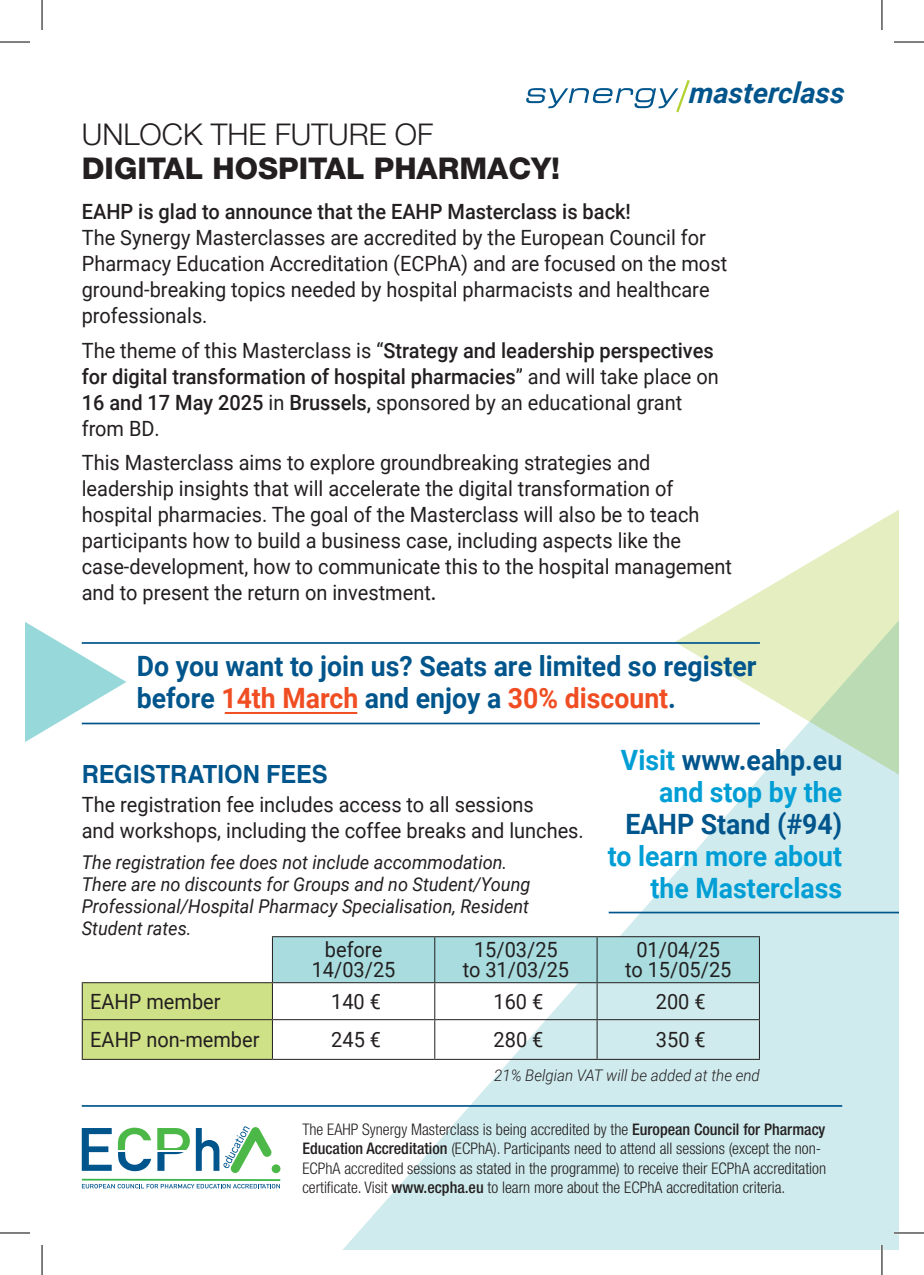
<style>
.page{position:relative;width:924px;height:1275px;background:#fff}
.page>*{position:absolute;margin:0;border:0;box-sizing:border-box;transform-origin:0 0}
.t1{font:800 30px "Helvetica Neue LT Std";color:#231f20}
.t2{font:300 30px "Helvetica Neue LT Std";color:#231f20}
.t3{font:italic 700 28.8px "Roboto";color:#00558c}
.t4{font:700 28px/32px "Roboto";color:#00558c;scale:.95 1}
.t5{font:700 28px/32px "Roboto";color:#009ed5;text-align:right;scale:.95 1}
.t6{font:700 25px "Helvetica";color:#00558c;scale:.95 1}
.t7{font:21px/26px "Roboto";color:#231f20;scale:.95 1}
.t8{font:500 21px/26px "Roboto";color:#231f20;scale:.95 1}
.t9{font:italic 19px/22px "Roboto";color:#231f20;scale:.95 1}
.t10{font:300 condensed 16px/19.2px "Helvetica Neue LT Std";color:#231f20}
.t11{font:italic 300 16px "Roboto";color:#231f20;scale:.95 1}
.s1{font-weight:400}
.s2{font-weight:500}
.s3{color:#f04d22}
.s4{color:#00558c}
</style>
<div class="page">
<svg style="left:342px;top:712px;width:556px;height:538px;fill:#d0ebed"></svg>
<svg style="left:674px;top:510px;width:224px;height:271px"></svg>
<svg style="left:83px;top:937px;width:675px;height:121px"></svg>
<hr style="left:272px;top:936px;width:162px;height:1px;background:#231f20">
<hr style="left:272px;top:937px;width:1px;height:45px;background:#231f20">
<hr style="left:434px;top:936px;width:163px;height:1px;background:#231f20">
<hr style="left:434px;top:937px;width:1px;height:45px;background:#231f20">
<hr style="left:597px;top:936px;width:162px;height:1px;background:#231f20">
<hr style="left:596px;top:937px;width:1px;height:45px;background:#231f20">
<hr style="left:758px;top:937px;width:1px;height:45px;background:#231f20">
<hr style="left:82px;top:982px;width:190px;height:1px;background:#231f20">
<hr style="left:82px;top:983px;width:1px;height:36px;background:#231f20">
<hr style="left:272px;top:982px;width:162px;height:1px;background:#231f20">
<hr style="left:272px;top:983px;width:1px;height:36px;background:#231f20">
<hr style="left:434px;top:982px;width:163px;height:1px;background:#231f20">
<hr style="left:434px;top:983px;width:1px;height:36px;background:#231f20">
<hr style="left:597px;top:982px;width:162px;height:1px;background:#231f20">
<hr style="left:596px;top:983px;width:1px;height:36px;background:#231f20">
<hr style="left:758px;top:983px;width:1px;height:36px;background:#231f20">
<hr style="left:82px;top:1019px;width:190px;height:1px;background:#231f20">
<hr style="left:82px;top:1020px;width:1px;height:38px;background:#231f20">
<hr style="left:272px;top:1019px;width:162px;height:1px;background:#231f20">
<hr style="left:272px;top:1020px;width:1px;height:38px;background:#231f20">
<hr style="left:434px;top:1019px;width:163px;height:1px;background:#231f20">
<hr style="left:434px;top:1020px;width:1px;height:38px;background:#231f20">
<hr style="left:597px;top:1019px;width:162px;height:1px;background:#231f20">
<hr style="left:596px;top:1020px;width:1px;height:38px;background:#231f20">
<hr style="left:758px;top:1020px;width:1px;height:38px;background:#231f20">
<hr style="left:82px;top:1058px;width:190px;height:1px;background:#231f20">
<hr style="left:272px;top:1058px;width:162px;height:1px;background:#231f20">
<hr style="left:434px;top:1058px;width:163px;height:1px;background:#231f20">
<hr style="left:597px;top:1058px;width:162px;height:1px;background:#231f20">
<svg style="left:82px;top:1184px;width:198px;height:4px"></svg>
<svg style="left:82px;top:1128px;width:30px;height:42px"></svg>
<hr style="left:82px;top:1178px;width:198px;height:3px;background:#3ab54a">
<div style="left:271px;top:1164px;width:9px;height:9px;background:#4cb848;border-radius:50%"></div>
<svg style="left:196px;top:1126px;width:76px;height:47px"></svg>
<svg style="left:118px;top:1127px;width:33px;height:44px"></svg>
<svg style="left:157px;top:1128px;width:33px;height:42px"></svg>
<hr style="left:82px;top:1105px;width:759px;height:1px;background:#00558c">
<svg style="left:25px;top:622px;width:101px;height:120px"></svg>
<hr style="left:225px;top:712px;width:132px;height:2px;background:#f04d22">
<hr style="left:82px;top:642px;width:677px;height:2px;background:#00558c">
<hr style="left:82px;top:722px;width:677px;height:2px;background:#00558c">
<hr style="left:608px;top:911px;width:290px;height:2px;background:#00558c">
<svg style="left:526px;top:80px;width:164px;height:33px"></svg>
<hr style="left:893px;top:1231px;width:30px;height:3px;background:#fff">
<hr style="left:880px;top:1245px;width:2px;height:30px;background:#fff">
<hr style="left:0;top:42px;width:30px;height:1px;background:#000">
<hr style="left:893px;top:42px;width:30px;height:1px;background:#000">
<hr style="left:0;top:1232px;width:30px;height:1px;background:#000">
<hr style="left:893px;top:1232px;width:30px;height:1px;background:#000">
<hr style="left:42px;top:0;width:1px;height:30px;background:#000">
<hr style="left:42px;top:1245px;width:1px;height:30px;background:#000">
<hr style="left:881px;top:0;width:1px;height:30px;background:#000">
<hr style="left:881px;top:1245px;width:1px;height:30px;background:#000">
<h1 class="t2" style="left:82px;top:115px;width:353px">UNLOCK THE FUTURE OF</h1>
<h1 class="t1" style="left:82px;top:150px;width:479px">DIGITAL HOSPITAL PHARMACY!</h1>
<h2 class="t3" style="left:688px;top:73px;width:160px">masterclass</h2>
<p class="t8" style="left:82px;top:198px;width:579px">EAHP is glad to announce that the EAHP Masterclass is back!</p>
<p class="t7" style="left:82px;top:224px;width:680px">The Synergy Masterclasses are accredited by the European Council for Pharmacy Education Accreditation (ECPhA) and are focused on the most ground-breaking topics needed by hospital pharmacists and healthcare professionals.</p>
<p class="t8" style="left:82px;top:336px;width:671px"><span class="s1">The theme of this Masterclass is “</span>Strategy and leadership perspectives for digital transformation of hospital pharmacies<span class="s1">” and will take place on </span>16 and 17 May 2025 <span class="s1">in</span> Brussels, <span class="s1">sponsored by an educational grant from BD.</span></p>
<p class="t7" style="left:82px;top:449px;width:685px">This Masterclass aims to explore groundbreaking strategies and leadership insights that will accelerate the digital transformation of hospital pharmacies. The goal of the Masterclass will also be to teach participants how to build a business case, including aspects like the case-development, how to communicate this to the hospital management and to present the return on investment<span class="s2">.</span></p>
<h3 class="t4" style="left:137px;top:649px;width:653px">Do you want to join us? Seats are limited so register before <span class="s3">14th March</span> and enjoy a <span class="s3">30% discount</span>.</h3>
<h3 class="t5" style="left:620px;top:743px;width:234px">Visit <span class="s4">www.eahp.eu </span>and stop by the</h3>
<h3 class="t4" style="left:625px;top:807px;width:230px">EAHP Stand (#94)</h3>
<h3 class="t5" style="left:607px;top:839px;width:248px">to learn more about the Masterclass</h3>
<p class="t6" style="left:82px;top:754px;width:260px">REGISTRATION FEES</p>
<p class="t7" style="left:82px;top:791px;width:529px">The registration fee includes access to all sessions<br>and workshops, including the coffee breaks and lunches.</p>
<p class="t9" style="left:82px;top:850px;width:473px">The registration fee does not include accommodation.<br>There are no discounts for Groups and no Student/Young Professional/Hospital Pharmacy Specialisation, Resident Student rates.</p>
<p class="t7" style="left:311px;top:939px;width:90px;line-height:20px;text-align:center">before<br>14/03/25</p>
<p class="t7" style="left:462px;top:939px;width:113px;line-height:20px;text-align:center">15/03/25 to 31/03/25</p>
<p class="t7" style="left:624px;top:939px;width:113px;line-height:20px;text-align:center">01/04/25 to 15/05/25</p>
<p class="t7" style="left:90px;top:987px;width:139px">EAHP member</p>
<p class="t7" style="left:331px;top:987px;width:54px">140 €</p>
<p class="t7" style="left:493px;top:987px;width:54px">160 €</p>
<p class="t7" style="left:655px;top:987px;width:54px">200 €</p>
<p class="t7" style="left:90px;top:1025px;width:179px">EAHP non-member</p>
<p class="t7" style="left:331px;top:1025px;width:54px">245 €</p>
<p class="t7" style="left:493px;top:1025px;width:54px">280 €</p>
<p class="t7" style="left:655px;top:1025px;width:54px">350 €</p>
<p class="t11" style="left:494px;top:1064px;width:281px">21% Belgian VAT will be added at the end</p>
<p class="t10" style="left:302px;top:1119px;width:525px">The EAHP Synergy Masterclass is being accredited by the <span class="s2">European Council for Pharmacy Education Accreditation</span> (ECPhA). Participants need to attend all sessions (except the non-ECPhA accredited sessions as stated in the programme) to receive their ECPhA accreditation certificate. Visit <span class="s2">www.ecpha.eu</span> to learn more about the ECPhA accreditation criteria.</p>
</div>
